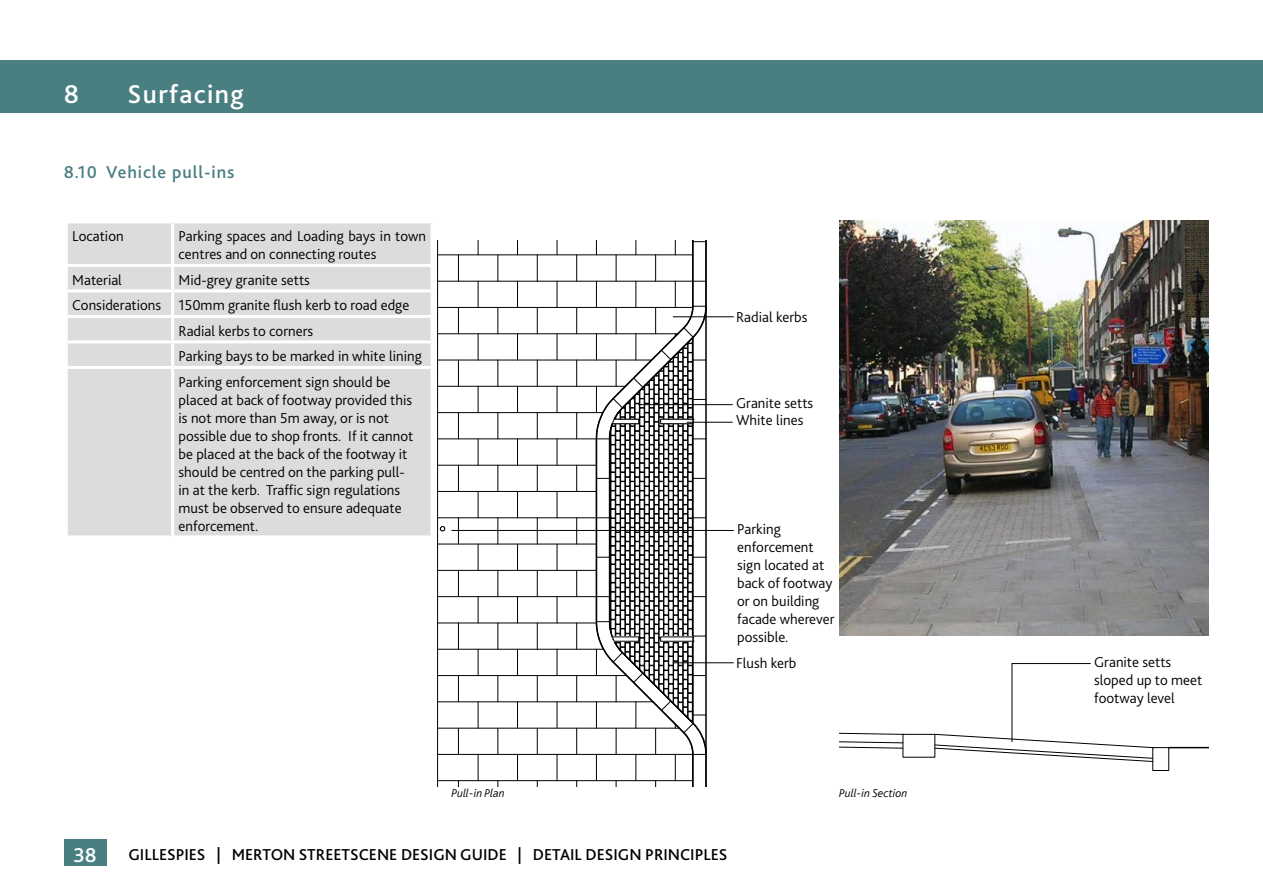
<style>
.page{position:relative;width:1263px;height:893px;background:#fff}
.page>*{position:absolute;margin:0;border:0;box-sizing:border-box;transform-origin:0 0}
.t1{font:500 27px "Bliss 2";letter-spacing:.05em;color:#fff}
.t2{font:500 21px "Bliss 2";color:#fff}
.t3{font:500 18px "Bliss 2";letter-spacing:.05em;color:#4a7f82}
.t4{font:500 16.5px "Bliss 2";color:#000}
.t5{font:300 15px/18px "Bliss 2";color:#000}
.t6{font:italic 300 12px "Bliss";color:#000}
</style>
<div class="page">
<div style="left:0;top:61px;width:1263px;height:52px;background:#4a7f82"></div>
<div style="left:64px;top:839px;width:42px;height:26px;background:#4a7f82"></div>
<svg style="left:437px;top:241px;width:271px;height:546px"></svg>
<hr style="left:673px;top:662px;width:61px;height:1px;background:#000">
<hr style="left:673px;top:317px;width:61px;height:1px;background:#000">
<hr style="left:638px;top:404px;width:95px;height:1px;background:#000">
<hr style="left:451px;top:530px;width:283px;height:1px;background:#000">
<img style="left:839px;top:220px;width:369px;height:416px">
<div style="left:68px;top:223px;width:362px;height:312px;background:#dcdcdc"></div>
<hr style="left:171px;top:223px;width:3px;height:41px;background:#fff">
<hr style="left:65px;top:264px;width:108px;height:3px;background:#fff">
<hr style="left:173px;top:264px;width:260px;height:3px;background:#fff">
<hr style="left:171px;top:267px;width:3px;height:22px;background:#fff">
<hr style="left:65px;top:289px;width:108px;height:3px;background:#fff">
<hr style="left:173px;top:289px;width:260px;height:3px;background:#fff">
<hr style="left:171px;top:292px;width:3px;height:23px;background:#fff">
<hr style="left:65px;top:315px;width:108px;height:3px;background:#fff">
<hr style="left:173px;top:315px;width:260px;height:3px;background:#fff">
<hr style="left:171px;top:318px;width:3px;height:22px;background:#fff">
<hr style="left:65px;top:340px;width:108px;height:3px;background:#fff">
<hr style="left:173px;top:340px;width:260px;height:3px;background:#fff">
<hr style="left:171px;top:343px;width:3px;height:23px;background:#fff">
<hr style="left:65px;top:366px;width:108px;height:3px;background:#fff">
<hr style="left:173px;top:366px;width:260px;height:3px;background:#fff">
<hr style="left:171px;top:369px;width:3px;height:166px;background:#fff">
<hr style="left:1169px;top:747px;width:40px;height:1px;background:#000">
<div style="left:903px;top:734px;width:32px;height:23px;border:1px solid #000"></div>
<svg style="left:839px;top:732px;width:65px;height:16px"></svg>
<div style="left:1152px;top:747px;width:17px;height:24px;border:1px solid #000"></div>
<svg style="left:934px;top:663px;width:220px;height:99px"></svg>
<hr style="left:687px;top:422px;width:46px;height:1px;background:#000">
<h1 class="t1" style="left:64px;top:77px;width:17px">8</h1>
<h1 class="t1" style="left:128px;top:77px;width:118px">Surfacing</h1>
<p class="t3" style="left:64px;top:161px;width:172px">8.10 Vehicle pull-ins</p>
<p class="t5" style="left:72px;top:227px;width:53px">Location</p>
<p class="t5" style="left:179px;top:227px;width:249px">Parking spaces and Loading bays in town centres and on connecting routes</p>
<p class="t5" style="left:72px;top:271px;width:51px">Material</p>
<p class="t5" style="left:179px;top:271px;width:133px">Mid-grey granite setts</p>
<p class="t5" style="left:72px;top:296px;width:339px">Considerations 150mm granite flush kerb to road edge</p>
<p class="t5" style="left:179px;top:322px;width:136px">Radial kerbs to corners</p>
<p class="t5" style="left:179px;top:347px;width:245px">Parking bays to be marked in white lining</p>
<p class="t5" style="left:179px;top:373px;width:213px">Parking enforcement sign should be</p>
<p class="t5" style="left:179px;top:391px;width:236px">placed at back of footway provided this is not more than 5m away, or is not possible due to shop fronts. If it cannot be placed at the back of the footway it should be centred on the parking pull&shy;in at the kerb. Traffic sign regulations must be observed to ensure adequate enforcement.</p>
<p class="t5" style="left:736px;top:308px;width:73px">Radial kerbs</p>
<p class="t5" style="left:736px;top:394px;width:79px">Granite setts</p>
<p class="t5" style="left:736px;top:411px;width:69px">White lines</p>
<p class="t5" style="left:737px;top:519px;width:99px">Parking enforcement sign located at back of footway or on building facade wherever possible.</p>
<p class="t5" style="left:736px;top:654px;width:62px">Flush kerb</p>
<p class="t6" style="left:451px;top:787px;width:55px">Pull-in Plan</p>
<p class="t6" style="left:839px;top:787px;width:70px">Pull-in Section</p>
<h2 class="t2" style="left:73px;top:841px;width:25px">38</h2>
<p class="t4" style="left:128px;top:845px;width:601px">GILLESPIES | MERTON STREETSCENE DESIGN GUIDE | DETAIL DESIGN PRINCIPLES</p>
<p class="t5" style="left:1094px;top:652px;width:110px">Granite setts sloped up to meet footway level</p>
</div>
